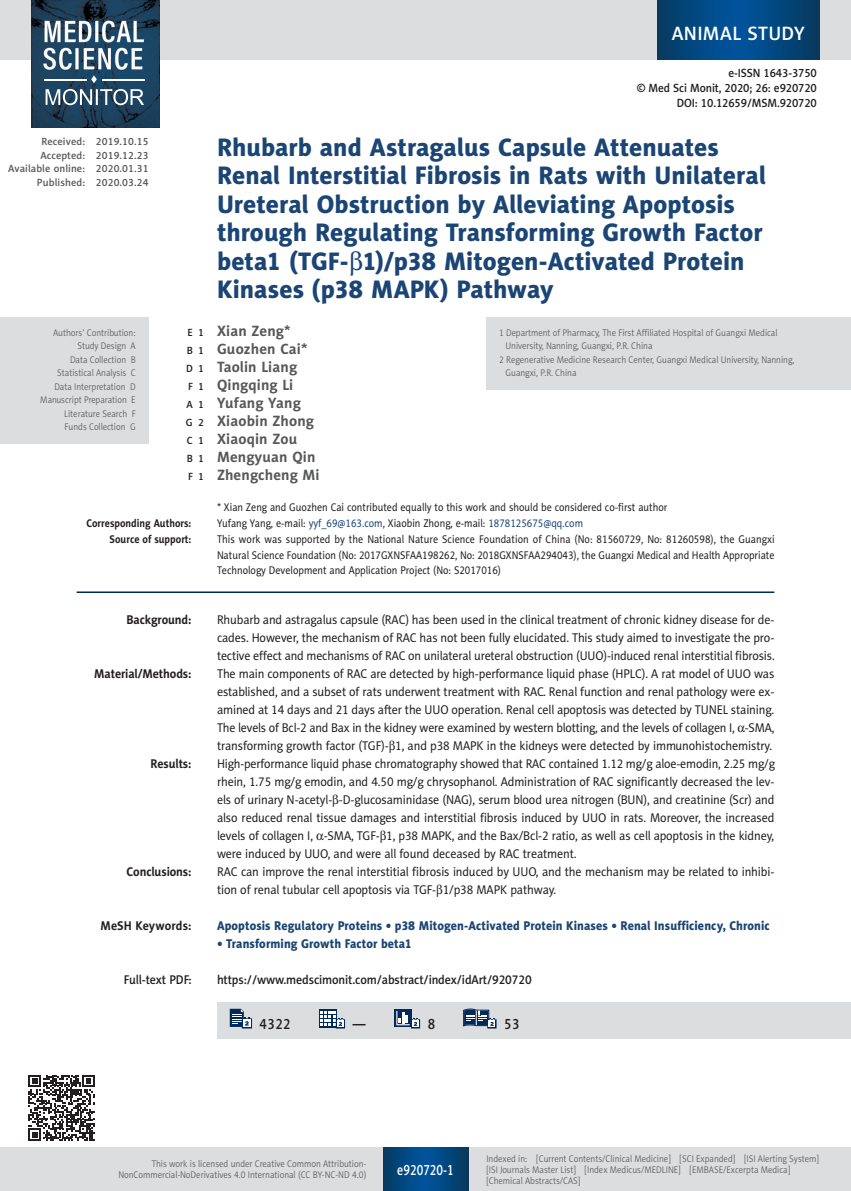
<style>
.page{position:relative;width:851px;height:1191px;background:#fff}
.page>*{position:absolute;margin:0;border:0;box-sizing:border-box;transform-origin:0 0}
.MSM_Tytul{font:25.5px/28.5px "Naomi Sans EFN Heavy";color:#1a4574}
.t1{font:19.5px "Naomi Sans EFN Medium";letter-spacing:.015em;color:#fff}
.MSM_Autorzy{font:700 15px "Naomi Sans EFN";letter-spacing:.01em;color:#57585a}
.MSM_e-PAGINA{font:15px "Naomi Sans EFN Medium";color:#fff;scale:.8 1}
.MSM_dane{font:15px "Naomi Sans EFN Medium";letter-spacing:.03em;color:#231f20;scale:.9 1}
.MSM_Summary_body{font:12.75px/18px "Naomi Sans EFN";letter-spacing:-.01em;color:#231f20;text-align:justify;scale:.95 1}
.MSM_Summary_body-2{font:12.75px/18px "Naomi Sans EFN";letter-spacing:-.01em;color:#231f20;text-align:justify;scale:.94 1}
.MSM_keywords{font:12.75px "Naomi Sans EFN Heavy";letter-spacing:.005em;color:#1a4574;scale:.95 1}
.MSM_full_text_pdf{font:12.75px "Naomi Sans EFN Medium";letter-spacing:-.01em;color:#231f20;scale:.95 1}
.MSM_Summary_body-3{font:700 12.75px "Naomi Sans EFN";letter-spacing:-.01em;color:#231f20;scale:.95 1}
.MSM_keywords-2{font:700 12.75px "Naomi Sans EFN";letter-spacing:.005em;color:#231f20;scale:.95 1}
.MSM_Summary_body-4{font:700 12.75px "Naomi Sans EFN";letter-spacing:-.01em;color:#231f20;scale:.94 1}
.MSM_full_text_pdf-2{font:12px "Naomi Sans EFN Medium";letter-spacing:-.01em;color:#231f20;scale:.95 1}
.MSM_Support{font:11.25px/15.8px "Naomi Sans EFN";color:#231f20;text-align:justify;scale:.9 1}
.MSM_Adres{font:11.25px "Naomi Sans EFN";color:#231f20;scale:.9 1}
.MSM_Adres-2{font:700 11.25px "Naomi Sans EFN";color:#231f20;scale:.9 1}
.MSM_Support-2{font:700 11.25px "Naomi Sans EFN";color:#231f20;scale:.9 1}
.t2{font:10.5px "Naomi Sans EFN Medium";letter-spacing:.01em;color:#57585a}
.MSM_Afiliacja{font:9.75px/11.2px "Naomi Sans EFN Light";color:#57585a;scale:.9 1}
.s1{font-family:"Standard Sym L"}
.s2{font-family:"Naomi Sans EFN Medium";font-weight:400;font-size:10.5px;color:#231f20}
.s3{color:#1a4574}
</style>
<div class="page">
<div style="left:217px;top:1002px;width:633px;height:36px;background:#dcdddf"></div>
<svg style="left:230px;top:1008px;width:22px;height:20px"></svg>
<div style="left:319px;top:1009px;width:17px;height:18px;background:#00295c"></div>
<svg style="left:320px;top:1010px;width:25px;height:18px"></svg>
<div style="left:394px;top:1009px;width:18px;height:18px;background:#00295c"></div>
<svg style="left:396px;top:1011px;width:24px;height:17px"></svg>
<svg style="left:463px;top:1008px;width:33px;height:20px"></svg>
<hr style="left:77px;top:591px;width:697px;height:2px;background:#00295c">
<div style="left:0;top:318px;width:148px;height:126px;background:#dcdddf"></div>
<div style="left:486px;top:318px;width:364px;height:72px;background:#dcdddf"></div>
<svg style="left:28px;top:1075px;width:67px;height:66px"></svg>
<div style="left:0;top:1148px;width:850px;height:43px;background:#dcdddf"></div>
<svg style="left:383px;top:1147px;width:85px;height:43px;background:#02477e"></svg>
<div style="left:0;top:0;width:850px;height:60px;background:#dcdddf"></div>
<img style="left:32px;top:0;width:127px;height:128px">
<img style="left:45px;top:79px;width:41px;height:1px">
<img style="left:103px;top:79px;width:41px;height:1px">
<svg style="left:91px;top:75px;width:6px;height:8px"></svg>
<img style="left:46px;top:89px;width:98px;height:16px">
<svg style="left:657px;top:0;width:162px;height:60px;background:#02477e"></svg>
<h2 class="t1" style="left:671px;top:22px;width:134px">ANIMAL STUDY</h2>
<p class="MSM_full_text_pdf-2" style="left:728px;top:66px;width:95px">e-ISSN 1643-3750</p>
<p class="MSM_full_text_pdf-2" style="left:636px;top:81px;width:191px">© Med Sci Monit, 2020; 26: e920720</p>
<p class="MSM_full_text_pdf-2" style="left:676px;top:96px;width:149px">DOI: 10.12659/MSM.920720</p>
<p class="MSM_Tytul" style="left:217px;top:132px;width:550px">Rhubarb and Astragalus Capsule Attenuates Renal Interstitial Fibrosis in Rats with Unilateral Ureteral Obstruction by Alleviating Apoptosis through Regulating Transforming Growth Factor beta1 (TGF-<span class="s1">b</span>1)/p38 Mitogen-Activated Protein Kinases (p38 MAPK) Pathway</p>
<p class="MSM_Autorzy" style="left:187px;top:322px;width:104px"><span class="s2">E 1</span> Xian Zeng*</p>
<p class="MSM_Autorzy" style="left:187px;top:340px;width:122px"><span class="s2">B 1</span> Guozhen Cai*</p>
<p class="MSM_Autorzy" style="left:186px;top:358px;width:112px"><span class="s2">D 1</span> Taolin Liang</p>
<p class="MSM_Autorzy" style="left:188px;top:376px;width:107px"><span class="s2">F 1</span> Qingqing Li</p>
<p class="MSM_Autorzy" style="left:186px;top:394px;width:116px"><span class="s2">A 1</span> Yufang Yang</p>
<p class="MSM_Autorzy" style="left:186px;top:412px;width:129px"><span class="s2">G 2</span> Xiaobin Zhong</p>
<p class="MSM_Autorzy" style="left:187px;top:430px;width:112px"><span class="s2">C 1</span> Xiaoqin Zou</p>
<p class="MSM_Autorzy" style="left:187px;top:448px;width:130px"><span class="s2">B 1</span> Mengyuan Qin</p>
<p class="MSM_Autorzy" style="left:188px;top:466px;width:133px"><span class="s2">F 1</span> Zhengcheng Mi</p>
<p class="MSM_Adres" style="left:217px;top:501px;width:502px">* Xian Zeng and Guozhen Cai contributed equally to this work and should be considered co-first author</p>
<p class="MSM_Adres-2" style="left:86px;top:517px;width:118px">Corresponding Authors:</p>
<p class="MSM_Adres" style="left:217px;top:517px;width:408px">Yufang Yang, e-mail: <span class="s3">yyf_69@163.com</span>, Xiaobin Zhong, e-mail: <span class="s3">1878125675@qq.com</span></p>
<p class="MSM_Support-2" style="left:110px;top:532px;width:92px">Source of support:</p>
<p class="MSM_Support" style="left:217px;top:531px;width:621px">This work was supported by the National Nature Science Foundation of China (No: 81560729, No: 81260598), the Guangxi Natural Science Foundation (No: 2017GXNSFAA198262, No: 2018GXNSFAA294043), the Guangxi Medical and Health Appropriate Technology Development and Application Project (No: S2017016)</p>
<p class="MSM_Summary_body-3" style="left:126px;top:612px;width:70px">Background:</p>
<p class="MSM_Summary_body" style="left:217px;top:611px;width:588px">Rhubarb and astragalus capsule (RAC) has been used in the clinical treatment of chronic kidney disease for de&shy;cades. However, the mechanism of RAC has not been fully elucidated. This study aimed to investigate the pro&shy;tective effect and mechanisms of RAC on unilateral ureteral obstruction (UUO)-induced renal interstitial fibrosis.</p>
<p class="MSM_Summary_body-3" style="left:94px;top:666px;width:104px">Material/Methods:</p>
<p class="MSM_Summary_body" style="left:217px;top:665px;width:588px">The main components of RAC are detected by high-performance liquid phase (HPLC). A rat model of UUO was established, and a subset of rats underwent treatment with RAC. Renal function and renal pathology were ex&shy;amined at 14 days and 21 days after the UUO operation. Renal cell apoptosis was detected by TUNEL staining.<br>The levels of Bcl-2 and Bax in the kidney were examined by western blotting, and the levels of collagen I, <span class="s1">a</span>-SMA, transforming growth factor (TGF)-<span class="s1">b</span>1, and p38 MAPK in the kidneys were detected by immunohistochemistry.</p>
<p class="MSM_Summary_body-4" style="left:150px;top:756px;width:45px">Results:</p>
<p class="MSM_Summary_body-2" style="left:217px;top:755px;width:595px">High-performance liquid phase chromatography showed that RAC contained 1.12 mg/g aloe-emodin, 2.25 mg/g rhein, 1.75 mg/g emodin, and 4.50 mg/g chrysophanol. Administration of RAC significantly decreased the lev&shy;els of urinary N-acetyl-<span class="s1">b</span>-D-glucosaminidase (NAG), serum blood urea nitrogen (BUN), and creatinine (Scr) and also reduced renal tissue damages and interstitial fibrosis induced by UUO in rats. Moreover, the increased levels of collagen I, <span class="s1">a</span>-SMA, TGF-<span class="s1">b</span>1, p38 MAPK, and the Bax/Bcl-2 ratio, as well as cell apoptosis in the kidney, were induced by UUO, and were all found deceased by RAC treatment.</p>
<p class="MSM_Summary_body-3" style="left:127px;top:864px;width:70px">Conclusions:</p>
<p class="MSM_Summary_body" style="left:217px;top:863px;width:588px">RAC can improve the renal interstitial fibrosis induced by UUO, and the mechanism may be related to inhibi&shy;tion of renal tubular cell apoptosis via TGF-<span class="s1">b</span>1/p38 MAPK pathway.</p>
<p class="MSM_keywords-2" style="left:100px;top:918px;width:97px">MeSH Keywords:</p>
<p class="MSM_keywords" style="left:217px;top:918px;width:583px">Apoptosis Regulatory Proteins • p38 Mitogen-Activated Protein Kinases • Renal Insufficiency, Chronic</p>
<p class="MSM_keywords" style="left:217px;top:936px;width:207px">• Transforming Growth Factor beta1</p>
<p class="MSM_full_text_pdf" style="left:124px;top:972px;width:73px">Full-text PDF:</p>
<p class="MSM_full_text_pdf" style="left:217px;top:972px;width:333px">https://www.medscimonit.com/abstract/index/idArt/920720</p>
<p class="t2" style="left:41px;top:136px;width:109px">Received: 2019.10.15</p>
<p class="t2" style="left:40px;top:149px;width:110px">Accepted: 2019.12.23</p>
<p class="t2" style="left:8px;top:163px;width:142px">Available online: 2020.01.31</p>
<p class="t2" style="left:37px;top:176px;width:113px">Published: 2020.03.24</p>
<p class="MSM_Afiliacja" style="left:53px;top:327px;width:93px">Authors’ Contribution:</p>
<p class="MSM_Afiliacja" style="left:77px;top:340px;width:66px">Study Design A</p>
<p class="MSM_Afiliacja" style="left:70px;top:354px;width:74px">Data Collection B</p>
<p class="MSM_Afiliacja" style="left:57px;top:367px;width:89px">Statistical Analysis C</p>
<p class="MSM_Afiliacja" style="left:54px;top:381px;width:92px">Data Interpretation D</p>
<p class="MSM_Afiliacja" style="left:40px;top:394px;width:107px">Manuscript Preparation E</p>
<p class="MSM_Afiliacja" style="left:64px;top:408px;width:81px">Literature Search F</p>
<p class="MSM_Afiliacja" style="left:65px;top:421px;width:80px">Funds Collection G</p>
<p class="MSM_Afiliacja" style="left:505px;top:326px;width:304px;line-height:13.5px;text-indent:-6px">1 Department of Pharmacy, The First Affiliated Hospital of Guangxi Medical<br>University, Nanning, Guangxi, P.R. China</p>
<p class="MSM_Afiliacja" style="left:505px;top:353px;width:322px;line-height:13.5px;text-indent:-6px">2 Regenerative Medicine Research Center, Guangxi Medical University, Nanning,<br>Guangxi, P.R. China</p>
<p class="MSM_dane" style="left:259px;top:1014px;width:36px">4322</p>
<p class="MSM_dane" style="left:352px;top:1014px;width:16px">—</p>
<p class="MSM_dane" style="left:427px;top:1014px;width:10px">8</p>
<p class="MSM_dane" style="left:504px;top:1014px;width:19px">53</p>
<p class="MSM_Afiliacja" style="left:118px;top:1158px;width:277px;text-align:right">This work is licensed under Creative Common Attribution-<br>NonCommercial-NoDerivatives 4.0 International (CC BY-NC-ND 4.0)</p>
<p class="MSM_e-PAGINA" style="left:397px;top:1160px;width:72px">e920720-1</p>
<p class="MSM_Afiliacja" style="left:486px;top:1152px;width:371px">Indexed in: [Current Contents/Clinical Medicine] [SCI Expanded] [ISI Alerting System] [ISI Journals Master List] [Index Medicus/MEDLINE] [EMBASE/Excerpta Medica] [Chemical Abstracts/CAS]</p>
</div>
